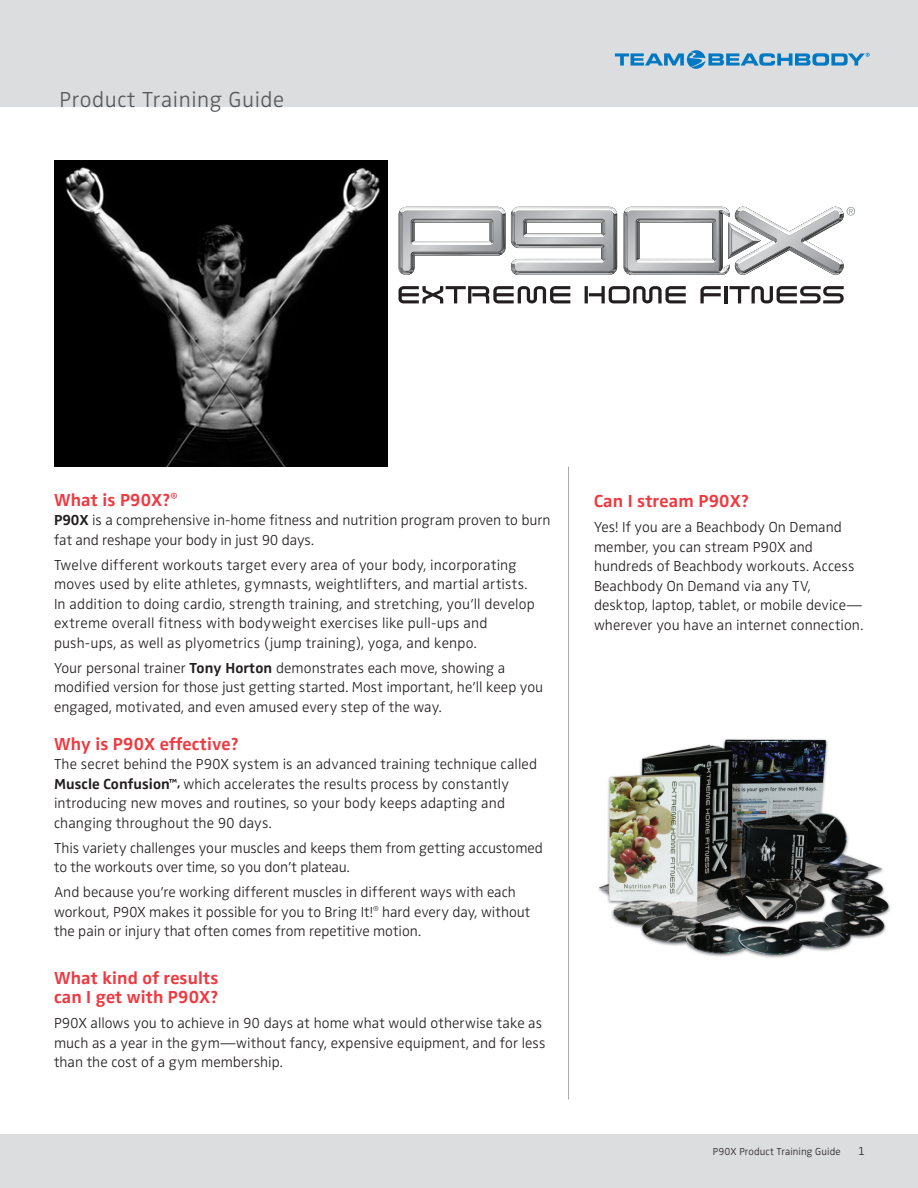
<style>
.page{position:relative;width:918px;height:1188px;background:#fff}
.page>*{position:absolute;margin:0;border:0;box-sizing:border-box;transform-origin:0 0}
.t1{font:300 22.5px "Zwo";letter-spacing:.025em;color:#57585a}
.Body_Copy{font:700 18px/19.5px "Zwo";letter-spacing:.01em;color:#ee3a41}
.Subhead{font:700 18px "Zwo";letter-spacing:.01em;color:#ee3a41}
.Body_Copy-2{font:300 15px/19.5px "Zwo";letter-spacing:.005em;color:#231f20}
.template_footer{font:300 12px "Zwo";color:#231f20}
.template_footer-2{font:300 10.5px "Zwo";letter-spacing:.01em;color:#231f20}
.s1{font-weight:700}
.s2{font-weight:700;font-size:12px}
</style>
<div class="page">
<hr style="left:568px;top:467px;width:1px;height:633px;background:#a8a9ad">
<img style="left:54px;top:161px;width:334px;height:306px">
<svg style="left:399px;top:207px;width:218px;height:68px"></svg>
<svg style="left:624px;top:206px;width:231px;height:69px"></svg>
<svg style="left:585px;top:286px;width:101px;height:17px"></svg>
<hr style="left:724px;top:286px;width:3px;height:17px;background:#231f20">
<svg style="left:730px;top:286px;width:114px;height:17px"></svg>
<svg style="left:399px;top:286px;width:171px;height:17px"></svg>
<svg style="left:700px;top:286px;width:21px;height:17px"></svg>
<img style="left:598px;top:739px;width:293px;height:219px">
<div style="left:0;top:1134px;width:918px;height:54px;background:#dcdddf"></div>
<div style="left:0;top:0;width:918px;height:107px;background:#dcdddf"></div>
<svg style="left:615px;top:50px;width:255px;height:19px"></svg>
<h1 class="t1" style="left:59px;top:87px;width:226px">Product Training Guide</h1>
<p class="Subhead" style="left:54px;top:489px;width:125px">What is P90X?<sup>®</sup></p>
<p class="Body_Copy-2" style="left:54px;top:510px;width:498px"><span class="s1">P90X</span> is a comprehensive in-home fitness and nutrition program proven to burn fat and reshape your body in just 90 days.</p>
<p class="Body_Copy-2" style="left:54px;top:555px;width:482px">Twelve different workouts target every area of your body, incorporating moves used by elite athletes, gymnasts, weightlifters, and martial artists.<br>In addition to doing cardio, strength training, and stretching, you’ll develop extreme overall fitness with bodyweight exercises like pull-ups and push-ups, as well as plyometrics (jump training), yoga, and kenpo.</p>
<p class="Body_Copy-2" style="left:54px;top:658px;width:491px">Your personal trainer <span class="s1">Tony Horton</span> demonstrates each move, showing a modified version for those just getting started. Most important, he’ll keep you engaged, motivated, and even amused every step of the way.</p>
<p class="Subhead" style="left:54px;top:733px;width:186px">Why is P90X effective?</p>
<p class="Body_Copy-2" style="left:54px;top:755px;width:485px">The secret behind the P90X system is an advanced training technique called <span class="s1">Muscle Confusion</span><span class="s2">™,</span> which accelerates the results process by constantly introducing new moves and routines, so your body keeps adapting and changing throughout the 90 days.</p>
<p class="Body_Copy-2" style="left:54px;top:838px;width:490px">This variety challenges your muscles and keeps them from getting accustomed to the workouts over time, so you don’t plateau.</p>
<p class="Body_Copy-2" style="left:54px;top:882px;width:478px">And because you’re working different muscles in different ways with each workout, P90X makes it possible for you to Bring It!<sup>®</sup> hard every day, without the pain or injury that often comes from repetitive motion.</p>
<p class="Body_Copy" style="left:54px;top:968px;width:166px">What kind of results can I get with P90X?</p>
<p class="Body_Copy-2" style="left:54px;top:1013px;width:493px">P90X allows you to achieve in 90 days at home what would otherwise take as much as a year in the gym—without fancy, expensive equipment, and for less than the cost of a gym membership.</p>
<p class="Body_Copy" style="left:594px;top:491px;width:157px">Can I stream P90X?</p>
<p class="Body_Copy-2" style="left:594px;top:517px;width:271px">Yes! If you are a Beachbody On Demand member, you can stream P90X and hundreds of Beachbody workouts. Access Beachbody On Demand via any TV, desktop, laptop, tablet, or mobile device— wherever you have an internet connection.</p>
<p class="template_footer-2" style="left:713px;top:1146px;width:129px">P90X Product Training Guide</p>
<p class="template_footer" style="left:858px;top:1144px;width:8px">1</p>
</div>
